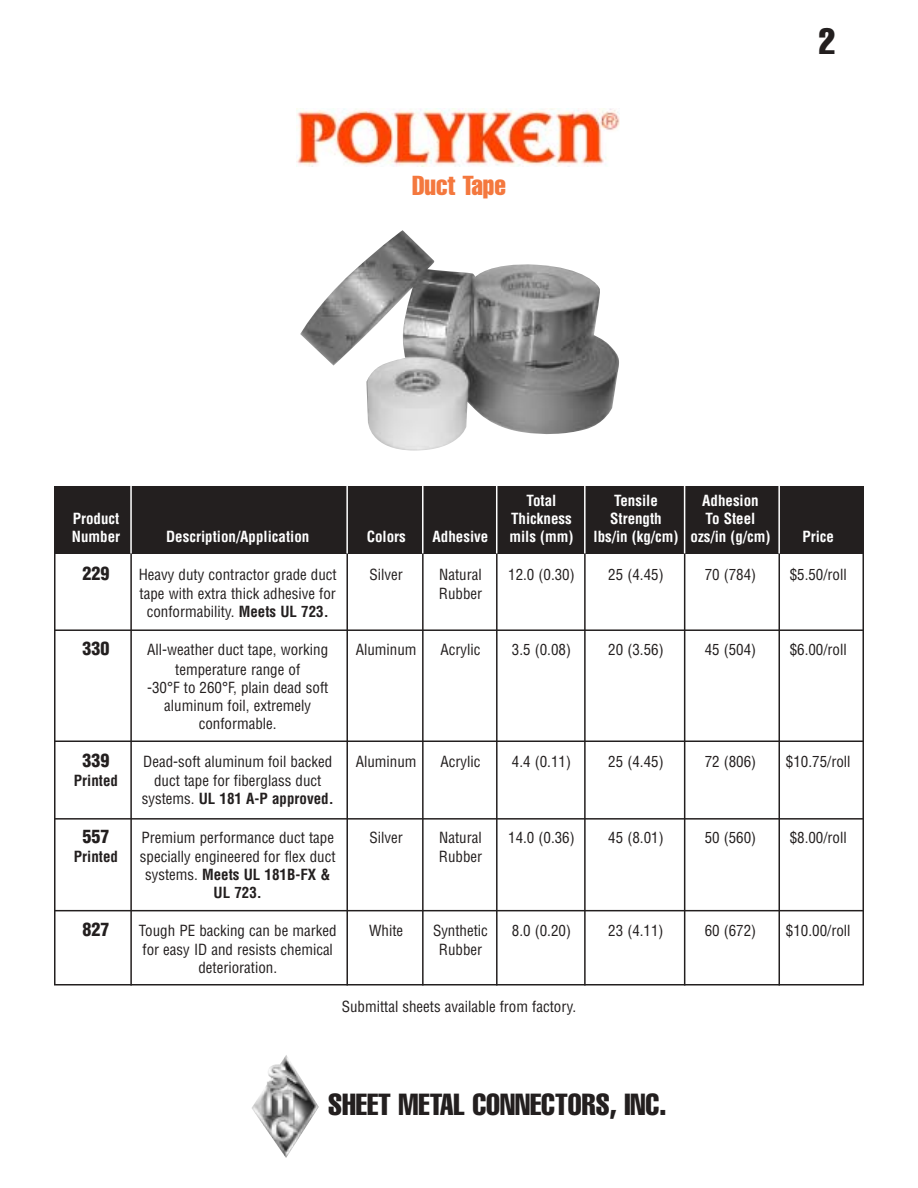
<style>
.page{position:relative;width:918px;height:1188px;background:#fff}
.page>*{position:absolute;margin:0;border:0;box-sizing:border-box;transform-origin:0 0}
.t1{font:extra-condensed 36px "Helvetica";color:#231f1f}
.t2{font:extra-condensed 30px "Helvetica";color:#231f1f}
.t3{font:extra-condensed 27px "Helvetica";color:#f4783e}
.t4{font:900 condensed 18px "Helvetica";color:#231f1f}
.t5{font:condensed 15px/18px "Helvetica";color:#231f1f;text-align:center}
.t6{font:700 condensed 15px "Helvetica";color:#fff}
.t7{font:700 condensed 15px/18px "Helvetica";color:#231f1f;text-align:center}
.s1{font-weight:700}
.s2{font-weight:400}
</style>
<div class="page">
<img style="left:252px;top:1055px;width:67px;height:103px">
<img style="left:300px;top:230px;width:319px;height:221px">
<div style="left:54px;top:486px;width:810px;height:68px;background:#231f1f"></div>
<hr style="left:130px;top:553px;width:2px;height:432px;background:#231f1f">
<hr style="left:346px;top:553px;width:2px;height:432px;background:#231f1f">
<hr style="left:584px;top:553px;width:2px;height:432px;background:#231f1f">
<hr style="left:684px;top:553px;width:1px;height:432px;background:#231f1f">
<hr style="left:779px;top:553px;width:1px;height:432px;background:#231f1f">
<hr style="left:54px;top:629px;width:810px;height:2px;background:#231f1f">
<hr style="left:54px;top:741px;width:810px;height:1px;background:#231f1f">
<hr style="left:54px;top:818px;width:810px;height:2px;background:#231f1f">
<hr style="left:54px;top:910px;width:810px;height:1px;background:#231f1f">
<hr style="left:422px;top:553px;width:2px;height:432px;background:#231f1f">
<hr style="left:496px;top:553px;width:2px;height:432px;background:#231f1f">
<img style="left:297px;top:108px;width:323px;height:58px">
<hr style="left:130px;top:486px;width:2px;height:68px;background:#fff">
<hr style="left:346px;top:486px;width:2px;height:68px;background:#fff">
<hr style="left:584px;top:486px;width:2px;height:68px;background:#fff">
<hr style="left:684px;top:486px;width:1px;height:68px;background:#fff">
<hr style="left:778px;top:486px;width:2px;height:67px;background:#fff">
<hr style="left:422px;top:486px;width:2px;height:67px;background:#fff">
<hr style="left:496px;top:486px;width:1px;height:67px;background:#fff">
<h3 class="t3" style="left:412px;top:175px;width:95px">Duct Tape</h3>
<h1 class="t1" style="left:819px;top:28px;width:18px">2</h1>
<p class="t6" style="left:527px;top:494px;width:31px">Total</p>
<p class="t6" style="left:614px;top:494px;width:45px">Tensile</p>
<p class="t6" style="left:702px;top:494px;width:58px">Adhesion</p>
<p class="t6" style="left:73px;top:512px;width:48px">Product</p>
<p class="t6" style="left:511px;top:512px;width:62px">Thickness</p>
<p class="t6" style="left:610px;top:512px;width:53px">Strength</p>
<p class="t6" style="left:706px;top:512px;width:51px">To Steel</p>
<p class="t6" style="left:72px;top:530px;width:50px">Number</p>
<p class="t6" style="left:166px;top:530px;width:145px">Description/Application</p>
<p class="t6" style="left:367px;top:530px;width:41px">Colors</p>
<p class="t6" style="left:433px;top:530px;width:57px">Adhesive</p>
<p class="t6" style="left:509px;top:530px;width:66px">mils (mm)</p>
<p class="t6" style="left:594px;top:530px;width:178px">lbs/in (kg/cm) ozs/in (g/cm)</p>
<p class="t6" style="left:802px;top:530px;width:33px">Price</p>
<p class="t4" style="left:83px;top:566px;width:28px">229</p>
<p class="t5" style="left:139px;top:567px;width:200px">Heavy duty contractor grade duct</p>
<p class="t5" style="left:370px;top:567px;width:35px">Silver</p>
<p class="t5" style="left:439px;top:567px;width:44px">Natural</p>
<p class="t5" style="left:508px;top:567px;width:68px">12.0 (0.30)</p>
<p class="t5" style="left:608px;top:567px;width:57px">25 (4.45)</p>
<p class="t5" style="left:705px;top:567px;width:53px">70 (784)</p>
<p class="t5" style="left:790px;top:567px;width:59px">$5.50/roll</p>
<p class="t5" style="left:140px;top:586px;width:198px">tape with extra thick adhesive for</p>
<p class="t5" style="left:439px;top:586px;width:45px">Rubber</p>
<p class="t5" style="left:147px;top:604px;width:183px">conformability. <span class="s1">Meets UL 723.</span></p>
<p class="t4" style="left:83px;top:642px;width:28px">330</p>
<p class="t5" style="left:147px;top:642px;width:183px">All-weather duct tape, working</p>
<p class="t5" style="left:356px;top:642px;width:62px">Aluminum</p>
<p class="t5" style="left:440px;top:642px;width:42px">Acrylic</p>
<p class="t5" style="left:512px;top:642px;width:61px">3.5 (0.08)</p>
<p class="t5" style="left:608px;top:642px;width:57px">20 (3.56)</p>
<p class="t5" style="left:705px;top:642px;width:53px">45 (504)</p>
<p class="t5" style="left:790px;top:642px;width:59px">$6.00/roll</p>
<p class="t5" style="left:147px;top:661px;width:183px">temperature range of<br>-30°F to 260°F, plain dead soft aluminum foil, extremely conformable.</p>
<p class="t4" style="left:83px;top:753px;width:28px">339</p>
<p class="t5" style="left:143px;top:754px;width:190px">Dead-soft aluminum foil backed</p>
<p class="t5" style="left:356px;top:754px;width:62px">Aluminum</p>
<p class="t5" style="left:440px;top:754px;width:42px">Acrylic</p>
<p class="t5" style="left:512px;top:754px;width:61px">4.4 (0.11)</p>
<p class="t5" style="left:608px;top:754px;width:57px">25 (4.45)</p>
<p class="t5" style="left:705px;top:754px;width:53px">72 (806)</p>
<p class="t5" style="left:786px;top:754px;width:66px">$10.75/roll</p>
<p class="t7" style="left:74px;top:773px;width:46px">Printed</p>
<p class="t5" style="left:142px;top:773px;width:193px">duct tape for fiberglass duct systems. <span class="s1">UL 181 A-P approved.</span></p>
<p class="t4" style="left:83px;top:829px;width:28px">557</p>
<p class="t5" style="left:141px;top:829px;width:194px">Premium performance duct tape</p>
<p class="t5" style="left:370px;top:829px;width:35px">Silver</p>
<p class="t5" style="left:439px;top:829px;width:44px">Natural</p>
<p class="t5" style="left:508px;top:829px;width:68px">14.0 (0.36)</p>
<p class="t5" style="left:608px;top:829px;width:57px">45 (8.01)</p>
<p class="t5" style="left:705px;top:829px;width:53px">50 (560)</p>
<p class="t5" style="left:790px;top:829px;width:59px">$8.00/roll</p>
<p class="t7" style="left:74px;top:849px;width:46px">Printed</p>
<p class="t5" style="left:140px;top:849px;width:197px">specially engineered for flex duct</p>
<p class="t5" style="left:439px;top:849px;width:45px">Rubber</p>
<p class="t7" style="left:145px;top:867px;width:187px"><span class="s2">systems.</span> Meets UL 181B-FX &amp;<br>UL 723.</p>
<p class="t4" style="left:83px;top:923px;width:28px">827</p>
<p class="t5" style="left:139px;top:923px;width:199px">Tough PE backing can be marked</p>
<p class="t5" style="left:369px;top:923px;width:36px">White</p>
<p class="t5" style="left:433px;top:923px;width:56px">Synthetic</p>
<p class="t5" style="left:512px;top:923px;width:61px">8.0 (0.20)</p>
<p class="t5" style="left:608px;top:923px;width:57px">23 (4.11)</p>
<p class="t5" style="left:705px;top:923px;width:53px">60 (672)</p>
<p class="t5" style="left:786px;top:923px;width:66px">$10.00/roll</p>
<p class="t5" style="left:143px;top:942px;width:192px">for easy ID and resists chemical</p>
<p class="t5" style="left:439px;top:942px;width:45px">Rubber</p>
<p class="t5" style="left:198px;top:960px;width:80px">deterioration.</p>
<p class="t5" style="left:342px;top:999px;width:236px">Submittal sheets available from factory.</p>
<h2 class="t2" style="left:328px;top:1093px;width:340px">SHEET METAL CONNECTORS, INC.</h2>
</div>
